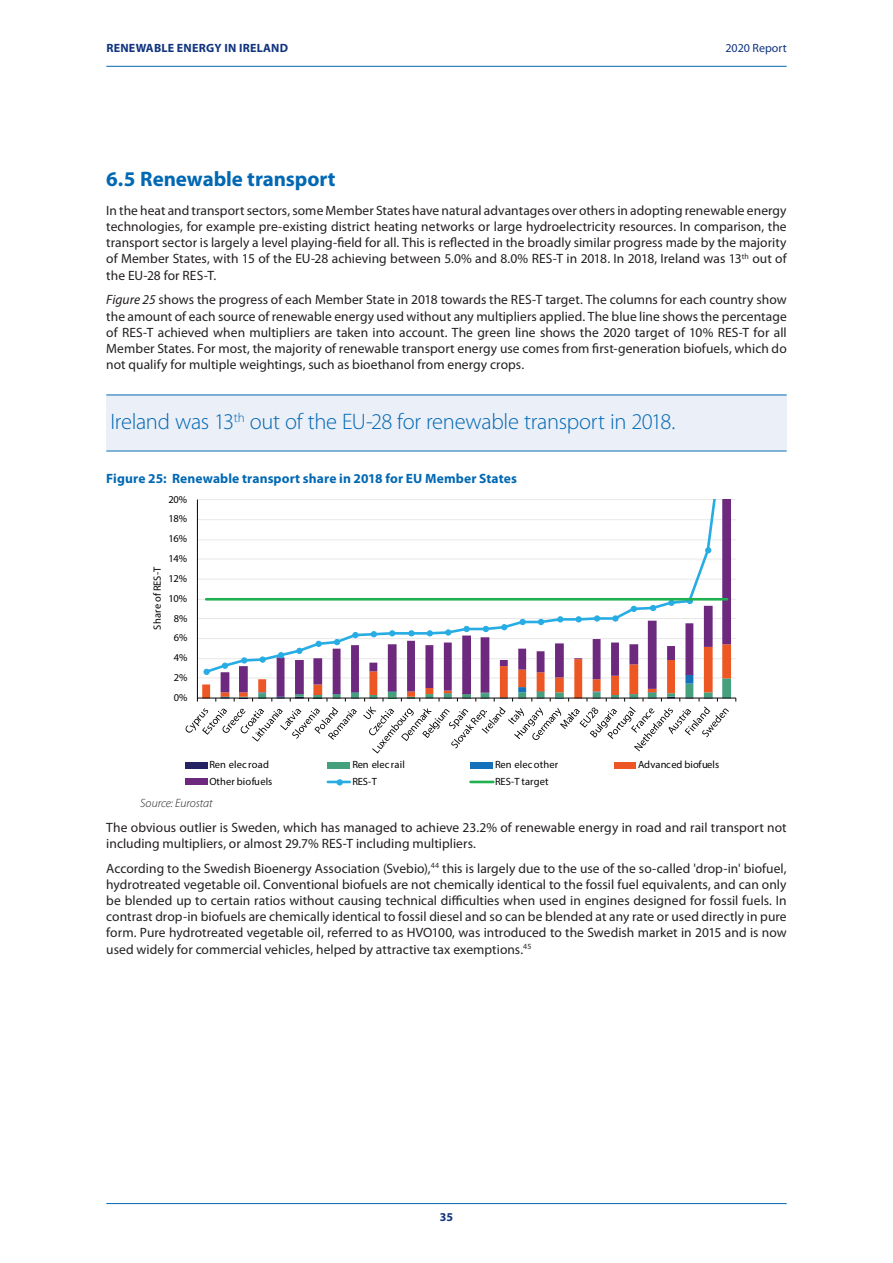
<style>
.page{position:relative;width:893px;height:1263px;background:#fff}
.page>*{position:absolute;margin:0;border:0;box-sizing:border-box;transform-origin:0 0}
.t1{font:300 22.5px "Myriad Pro";letter-spacing:-.015em;color:#0168b3}
.t2{font:700 21px "Myriad Pro";letter-spacing:-.005em;color:#0168b3}
.t3{font:13.5px/16.2px "Myriad Pro";letter-spacing:.005em;color:#231f20;text-align:justify}
.t4{font:700 13.5px "Myriad Pro";letter-spacing:.01em;color:#0168b3}
.t5{font:700 12px "Myriad Pro";letter-spacing:.02em;color:#10347f}
.t6{font:italic 300 12px "Myriad Pro";letter-spacing:-.005em;color:#231f20}
.t7{font:12px "Myriad Pro";color:#10347f}
.t8{font:10.5px "Myriad Pro";letter-spacing:.005em;color:#040503}
.s1{font-style:italic}
</style>
<div class="page">
<hr style="left:106px;top:1203px;width:681px;height:1px;background:#0168b3">
<hr style="left:106px;top:66px;width:681px;height:1px;background:#0168b3">
<div style="left:106px;top:395px;width:681px;height:55px;background:#eaeff8"></div>
<hr style="left:106px;top:395px;width:681px;height:1px;background:#0168b3">
<hr style="left:106px;top:451px;width:681px;height:1px;background:#0168b3">
<hr style="left:197px;top:579px;width:539px;height:1px;background:#040503;opacity:.1">
<hr style="left:197px;top:559px;width:539px;height:1px;background:#040503;opacity:.1">
<hr style="left:197px;top:539px;width:539px;height:1px;background:#040503;opacity:.1">
<hr style="left:197px;top:519px;width:539px;height:1px;background:#040503;opacity:.1">
<hr style="left:197px;top:499px;width:539px;height:1px;background:#040503;opacity:.1">
<hr style="left:197px;top:500px;width:1px;height:198px;background:#040503">
<svg style="left:203px;top:499px;width:527px;height:99px"></svg>
<svg style="left:705px;top:547px;width:6px;height:6px"></svg>
<svg style="left:185px;top:598px;width:551px;height:156px"></svg>
<div style="left:185px;top:762px;width:22px;height:6px;background:#252363"></div>
<div style="left:327px;top:762px;width:23px;height:6px;background:#45a07e"></div>
<div style="left:470px;top:762px;width:23px;height:6px;background:#1571b9"></div>
<div style="left:614px;top:762px;width:22px;height:6px;background:#ed5723"></div>
<div style="left:185px;top:779px;width:22px;height:6px;background:#6c297e"></div>
<hr style="left:328px;top:781px;width:22px;height:2px;background:#27ade3">
<svg style="left:337px;top:779px;width:6px;height:6px"></svg>
<hr style="left:471px;top:781px;width:22px;height:2px;background:#1fb04f">
<p class="t5" style="left:106px;top:40px;width:183px">RENEWABLE ENERGY IN IRELAND</p>
<p class="t7" style="left:725px;top:40px;width:63px">2020 Report</p>
<h2 class="t2" style="left:106px;top:165px;width:231px">6.5 Renewable transport</h2>
<p class="t3" style="left:106px;top:202px;width:682px">In the heat and transport sectors, some Member States have natural advantages over others in adopting renewable energy technologies, for example pre-existing district heating networks or large hydroelectricity resources. In comparison, the transport sector is largely a level playing-field for all. This is reflected in the broadly similar progress made by the majority of Member States, with 15 of the EU-28 achieving between 5.0% and 8.0% RES-T in 2018. In 2018, Ireland was 13<sup>th</sup> out of the EU-28 for RES-T.</p>
<p class="t3" style="left:106px;top:291px;width:682px"><span class="s1">Figure 25</span> shows the progress of each Member State in 2018 towards the RES-T target. The columns for each country show the amount of each source of renewable energy used without any multipliers applied. The blue line shows the percentage of RES-T achieved when multipliers are taken into account. The green line shows the 2020 target of 10% RES-T for all Member States. For most, the majority of renewable transport energy use comes from first-generation biofuels, which do not qualify for multiple weightings, such as bioethanol from energy crops.</p>
<h1 class="t1" style="left:111px;top:408px;width:566px">Ireland was 13<sup>th</sup> out of the EU-28 for renewable transport in 2018.</h1>
<p class="t4" style="left:106px;top:470px;width:412px">Figure 25: Renewable transport share in 2018 for EU Member States</p>
<p class="t8" style="left:168px;top:493px;width:20px">20%</p>
<p class="t8" style="left:168px;top:512px;width:20px">18%</p>
<p class="t8" style="left:168px;top:532px;width:20px">16%</p>
<p class="t8" style="left:151px;top:629px;width:64px;rotate:-90deg">Share of RES-T</p>
<p class="t8" style="left:168px;top:552px;width:20px">14%</p>
<p class="t8" style="left:168px;top:572px;width:20px">12%</p>
<p class="t8" style="left:168px;top:592px;width:20px">10%</p>
<p class="t8" style="left:174px;top:612px;width:15px">8%</p>
<p class="t8" style="left:174px;top:631px;width:15px">6%</p>
<p class="t8" style="left:174px;top:651px;width:15px">4%</p>
<p class="t8" style="left:174px;top:671px;width:15px">2%</p>
<p class="t8" style="left:174px;top:691px;width:15px">0%</p>
<p class="t8" style="left:210px;top:758px;width:61px">Ren elec road</p>
<p class="t8" style="left:352px;top:758px;width:54px">Ren elec rail</p>
<p class="t8" style="left:495px;top:758px;width:64px">Ren elec other</p>
<p class="t8" style="left:638px;top:758px;width:83px">Advanced biofuels</p>
<p class="t8" style="left:210px;top:775px;width:64px">Other biofuels</p>
<p class="t8" style="left:352px;top:775px;width:26px">RES-T</p>
<p class="t8" style="left:495px;top:775px;width:55px">RES-T target</p>
<p class="t6" style="left:140px;top:796px;width:74px">Source: Eurostat</p>
<p class="t3" style="left:106px;top:819px;width:682px">The obvious outlier is Sweden, which has managed to achieve 23.2% of renewable energy in road and rail transport not including multipliers, or almost 29.7% RES-T including multipliers.</p>
<p class="t3" style="left:106px;top:860px;width:682px">According to the Swedish Bioenergy Association (Svebio),<sup>44</sup> this is largely due to the use of the so-called 'drop-in' biofuel, hydrotreated vegetable oil. Conventional biofuels are not chemically identical to the fossil fuel equivalents, and can only be blended up to certain ratios without causing technical difficulties when used in engines designed for fossil fuels. In contrast drop-in biofuels are chemically identical to fossil diesel and so can be blended at any rate or used directly in pure form. Pure hydrotreated vegetable oil, referred to as HVO100, was introduced to the Swedish market in 2015 and is now used widely for commercial vehicles, helped by attractive tax exemptions.<sup>45</sup></p>
<p class="t5" style="left:440px;top:1209px;width:15px">35</p>
</div>
